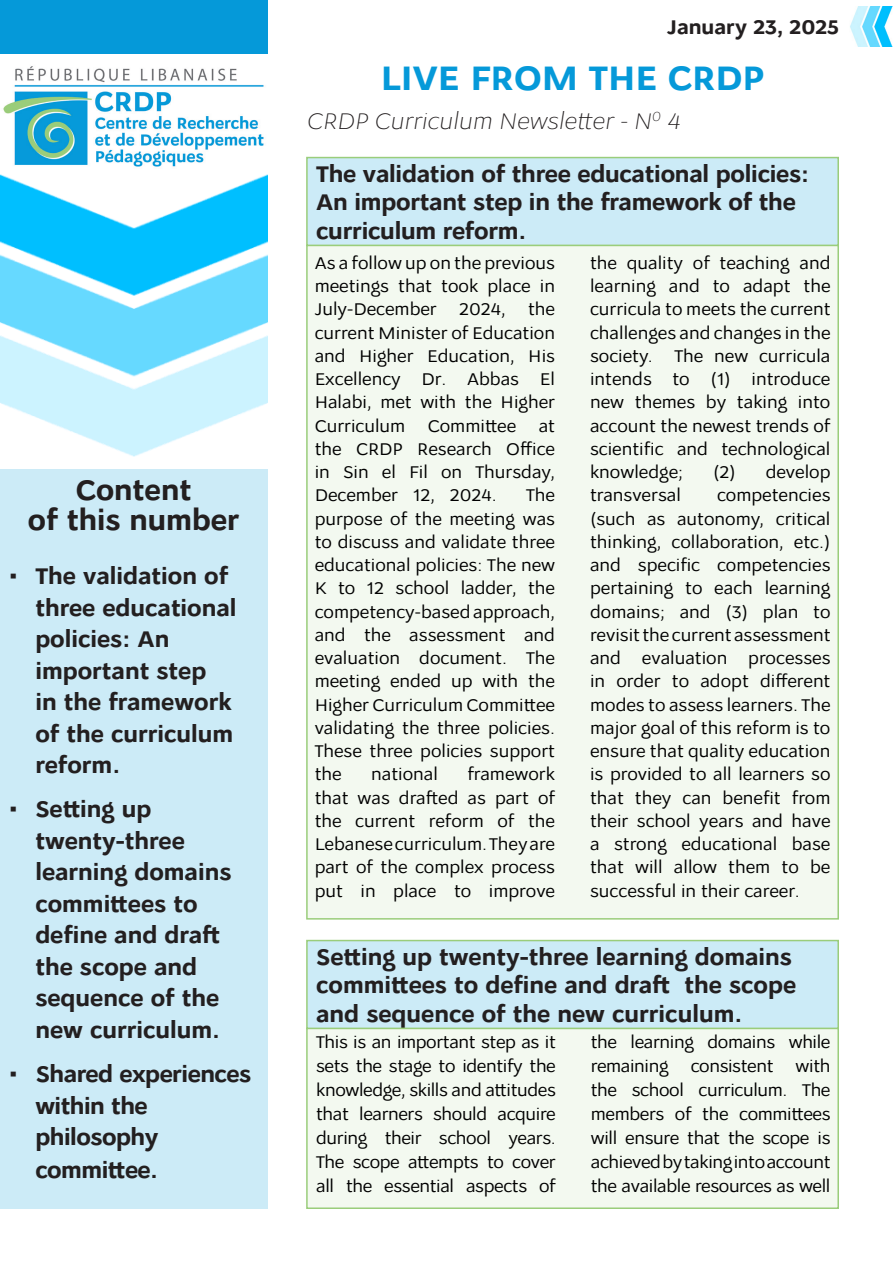
<style>
.page{position:relative;width:893px;height:1263px;background:#fff}
.page>*{position:absolute;margin:0;border:0;box-sizing:border-box;transform-origin:0 0}
.t1{font:700 36px "Osnova Pro";color:#0599d9}
.t2{font:700 30px "Osnova Pro";color:#231f20}
.t3{font:700 24px/31.5px "Osnova Pro";color:#231f20}
.t4{font:700 24px/32px "Osnova Pro";letter-spacing:-.02em;color:#231f20}
.t5{font:italic 300 24px "Osnova Pro";color:#231f20}
.t6{font:700 21px "Osnova Pro";color:#231f20}
.t7{font:18px/23.2px "Osnova Pro";color:#000;text-align:justify}
</style>
<div class="page">
<div style="left:306px;top:1027px;width:533px;height:182px;background:#f3f9f0;border:2px solid #9acd7b"></div>
<img style="left:850px;top:6px;width:43px;height:41px">
<img style="left:0;top:66px;width:268px;height:391px">
<div style="left:0;top:0;width:268px;height:54px;background:#0599d9"></div>
<div style="left:306px;top:245px;width:533px;height:674px;background:#f3f9f0;border:2px solid #9acd7b"></div>
<div style="left:307px;top:158px;width:531px;height:87px;background:#ccebf7"></div>
<div style="left:306px;top:157px;width:533px;height:89px;border:2px solid #9acd7b"></div>
<div style="left:307px;top:940px;width:531px;height:88px;background:#ccebf7"></div>
<div style="left:306px;top:940px;width:533px;height:89px;border:2px solid #9acd7b"></div>
<div style="left:0;top:470px;width:267px;height:739px;background:#ccebf7"></div>
<p class="t2" style="left:76px;top:471px;width:117px">Content</p>
<p class="t2" style="left:28px;top:501px;width:213px">of this number</p>
<p class="t3" style="left:35px;top:561px;width:203px;text-indent:-27px">• The validation of three educational policies: An important step<br>in the framework of the curriculum reform.</p>
<p class="t3" style="left:35px;top:794px;width:198px;text-indent:-27px">• Setting up twenty-three learning domains committees to define and draft the scope and sequence of the new curriculum.</p>
<p class="t4" style="left:35px;top:1059px;width:217px;text-indent:-27px">• Shared experiences within the philosophy committee.</p>
<p class="t6" style="left:667px;top:14px;width:173px">January 23, 2025</p>
<p class="t1" style="left:381px;top:55px;width:385px">LIVE FROM THE CRDP</p>
<p class="t5" style="left:306px;top:107px;width:375px">CRDP Curriculum Newsletter - N<sup>0</sup> 4</p>
<p class="t3" style="left:316px;top:160px;width:494px;line-height:28.8px">The validation of three educational policies:<br>An important step in the framework of the curriculum reform.</p>
<p class="t7" style="left:315px;top:251px;width:242px">As a follow up on the previous meetings that took place in July-December 2024, the current Minister of Education and Higher Education, His Excellency Dr. Abbas El Halabi, met with the Higher Curriculum Committee at the CRDP Research Office in Sin el Fil on Thursday, December 12, 2024.</p>
<p class="t7" style="left:315px;top:484px;width:242px;text-indent:211px">The purpose of the meeting was to discuss and validate three educational policies: The new K to 12 school ladder, the competency-based approach, and the assessment and evaluation document. The meeting ended up with the Higher Curriculum Committee validating the three policies.<br>These three policies support the</p>
<p class="t7" style="left:315px;top:763px;width:242px;text-indent:153px">framework that was drafted as part of the current reform of the Lebanese curriculum. They are part of the complex process put in place to improve</p>
<p class="t7" style="left:371px;top:763px;width:68px">national</p>
<p class="t7" style="left:590px;top:251px;width:242px">the quality of teaching and learning and to adapt the curricula to meets the current challenges and changes in the society. The new curricula intends to (1) introduce new themes by taking into account the newest trends of scientific and technological knowledge;</p>
<p class="t7" style="left:713px;top:461px;width:119px">(2) develop</p>
<p class="t7" style="left:590px;top:484px;width:92px">transversal</p>
<p class="t7" style="left:590px;top:484px;width:242px;text-indent:127px">competencies (such as autonomy, critical thinking, collaboration, etc.) and specific competencies pertaining to each learning domains; and (3) plan to revisit the current assessment and evaluation processes in order to adopt different modes to assess learners. The major goal of this reform is to ensure that quality education is provided to all learners so that they can benefit from their school years and have a strong educational base that will allow them to be successful in their career.</p>
<p class="t3" style="left:316px;top:943px;width:481px;line-height:28.8px">Setting up twenty-three learning domains committees to define and draft the scope and sequence of the new curriculum.</p>
<p class="t7" style="left:316px;top:1030px;width:241px;line-height:24px">This is an important step as it sets the stage to identify the knowledge, skills and attitudes that learners should acquire during their school years.<br>The scope attempts to cover all the essential aspects of</p>
<p class="t7" style="left:591px;top:1030px;width:241px;line-height:24px">the learning domains while remaining consistent with the school curriculum. The members of the committees will ensure that the scope is achieved by taking into account the available resources as well</p>
</div>
